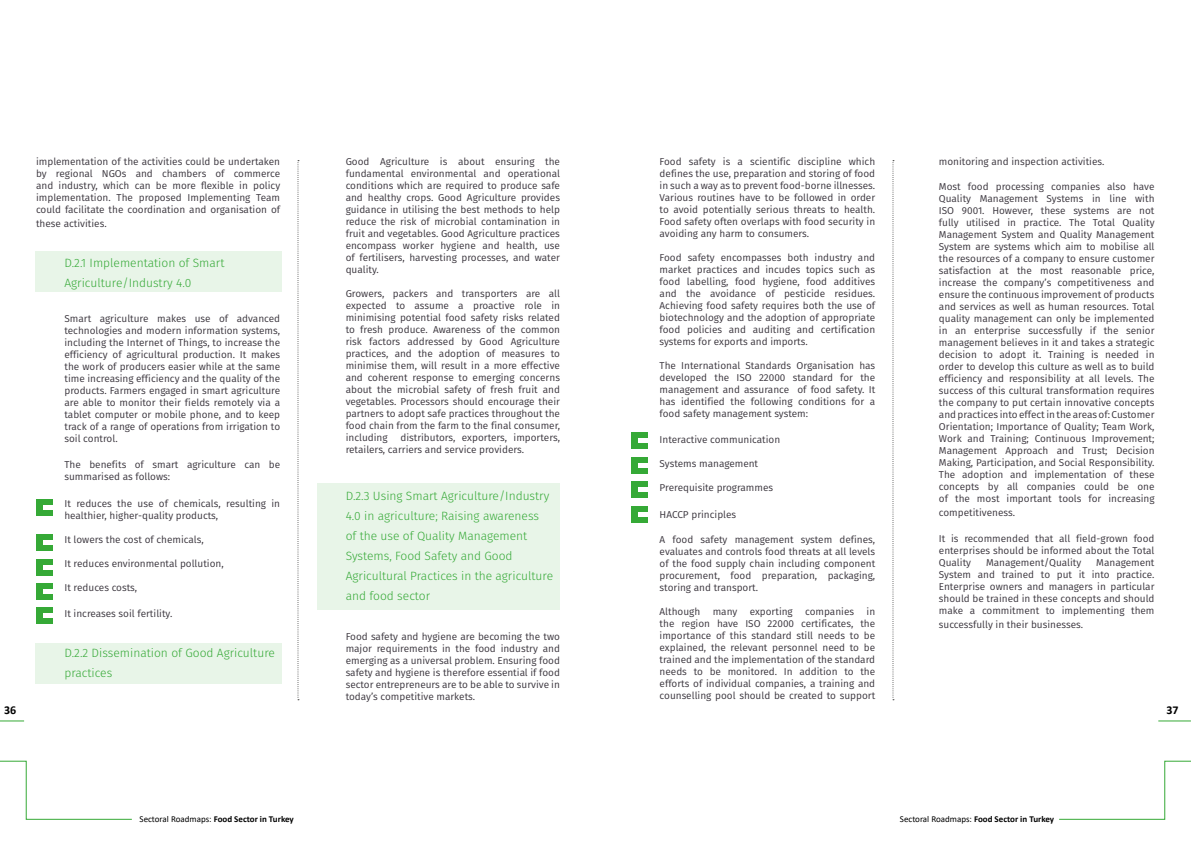
<style>
.page{position:relative;width:1191px;height:842px;background:#fff}
.page>*{position:absolute;margin:0;border:0;box-sizing:border-box;transform-origin:0 0}
.t1{font:300 12px/20px "Fira Sans";color:#35a936}
.t2{font:700 12px "Calibri";color:#000}
.t3{font:10px/12px "Fira Sans";color:#3a353d;text-align:justify}
.t4{font:700 9px "Calibri";color:#000}
.s1{font-weight:400}
</style>
<div class="page">
<svg style="left:0;top:720px;width:24px;height:1px"></svg>
<hr style="left:1158px;top:720px;width:32px;height:1px;background:#35a936">
<svg style="left:0;top:760px;width:132px;height:60px"></svg>
<svg style="left:1059px;top:760px;width:132px;height:60px"></svg>
<div style="left:35px;top:252px;width:246px;height:40px;background:#e8f5e8"></div>
<div style="left:35px;top:643px;width:246px;height:41px;background:#e8f5e8"></div>
<div style="left:317px;top:483px;width:243px;height:126px;background:#e8f5e8"></div>
<svg style="left:297px;top:160px;width:2px;height:540px"></svg>
<svg style="left:892px;top:160px;width:2px;height:540px"></svg>
<div style="left:36px;top:499px;width:16px;height:16px;background:#35a936"></div>
<hr style="left:43px;top:505px;width:10px;height:4px;background:#fff">
<div style="left:36px;top:535px;width:16px;height:16px;background:#35a936"></div>
<hr style="left:43px;top:541px;width:10px;height:4px;background:#fff">
<div style="left:36px;top:559px;width:16px;height:16px;background:#35a936"></div>
<hr style="left:43px;top:565px;width:10px;height:4px;background:#fff">
<div style="left:36px;top:583px;width:16px;height:16px;background:#35a936"></div>
<hr style="left:43px;top:589px;width:10px;height:4px;background:#fff">
<div style="left:36px;top:607px;width:16px;height:16px;background:#35a936"></div>
<hr style="left:43px;top:613px;width:10px;height:4px;background:#fff">
<div style="left:631px;top:433px;width:16px;height:16px;background:#35a936"></div>
<hr style="left:638px;top:439px;width:11px;height:4px;background:#fff">
<div style="left:631px;top:457px;width:16px;height:16px;background:#35a936"></div>
<hr style="left:638px;top:463px;width:11px;height:4px;background:#fff">
<div style="left:631px;top:482px;width:16px;height:16px;background:#35a936"></div>
<hr style="left:638px;top:488px;width:11px;height:4px;background:#fff">
<div style="left:631px;top:506px;width:16px;height:16px;background:#35a936"></div>
<hr style="left:638px;top:512px;width:11px;height:4px;background:#fff">
<p class="t3" style="left:36px;top:155px;width:246px">implementation of the activities could be undertaken by regional NGOs and chambers of commerce and industry, which can be more flexible in policy implementation. The proposed Implementing Team could facilitate the coordination and organisation of</p>
<p class="t3" style="left:36px;top:217px;width:72px">these activities.</p>
<p class="t1" style="left:64px;top:253px;width:161px">D.2.1 Implementation of Smart<br>Agriculture/Industry 4.0</p>
<p class="t3" style="left:64px;top:312px;width:217px">Smart agriculture makes use of advanced technologies and modern information systems, including the Internet of Things, to increase the efficiency of agricultural production. It makes the work of producers easier while at the same time increasing efficiency and the quality of the products. Farmers engaged in smart agriculture are able to monitor their fields remotely via a tablet computer or mobile phone, and to keep track of a range of operations from irrigation to soil control.</p>
<p class="t3" style="left:64px;top:458px;width:217px">The benefits of smart agriculture can be summarised as follows:</p>
<p class="t3" style="left:64px;top:497px;width:217px">It reduces the use of chemicals, resulting in healthier, higher-quality products,</p>
<p class="t3" style="left:64px;top:533px;width:141px">It lowers the cost of chemicals,</p>
<p class="t3" style="left:64px;top:557px;width:161px">It reduces environmental pollution,</p>
<p class="t3" style="left:64px;top:581px;width:74px">It reduces costs,</p>
<p class="t3" style="left:64px;top:607px;width:109px">It increases soil fertility.</p>
<p class="t1" style="left:64px;top:643px;width:212px">D.2.2 Dissemination of Good Agriculture practices</p>
<p class="t3" style="left:346px;top:155px;width:216px">Good Agriculture is about ensuring the fundamental environmental and operational conditions which are required to produce safe and healthy crops. Good Agriculture provides guidance in utilising the best methods to help reduce the risk of microbial contamination in fruit and vegetables. Good Agriculture practices encompass worker hygiene and health, use of fertilisers, harvesting processes, and water quality.</p>
<p class="t3" style="left:346px;top:287px;width:216px">Growers, packers and transporters are all expected to assume a proactive role in minimising potential food safety risks related to fresh produce. Awareness of the common risk factors addressed by Good Agriculture practices, and the adoption of measures to minimise them, will result in a more effective and coherent response to emerging concerns about the microbial safety of fresh fruit and vegetables. Processors should encourage their partners to adopt safe practices throughout the food chain from the farm to the final consumer, including</p>
<p class="t3" style="left:346px;top:431px;width:216px;text-indent:55px">distributors, exporters, importers, retailers, carriers and service providers.</p>
<p class="t1" style="left:346px;top:486px;width:209px">D.2.3 Using Smart Agriculture/Industry 4.0 in agriculture; Raising awareness<br>of the use of Quality Management Systems, Food Safety and Good Agricultural Practices in the agriculture and food sector</p>
<p class="t3" style="left:346px;top:630px;width:216px">Food safety and hygiene are becoming the two major requirements in the food industry and emerging as a universal problem. Ensuring food safety and hygiene is therefore essential if food sector entrepreneurs are to be able to survive in today’s competitive markets.</p>
<p class="t3" style="left:659px;top:155px;width:217px">Food safety is a scientific discipline which defines the use, preparation and storing of food in such a way as to prevent food-borne illnesses.<br>Various routines have to be followed in order to avoid potentially serious threats to health.<br>Food safety often overlaps with food security in avoiding any harm to consumers.</p>
<p class="t3" style="left:659px;top:251px;width:217px">Food safety encompasses both industry and market practices and incudes topics such as food labelling, food hygiene, food additives and the avoidance of pesticide residues.<br>Achieving food safety requires both the use of biotechnology and the adoption of appropriate food policies and auditing and certification systems for exports and imports.</p>
<p class="t3" style="left:659px;top:359px;width:217px">The International Standards Organisation has developed the ISO 22000 standard for the management and assurance of food safety. It has identified the following conditions for a food safety management system:</p>
<p class="t3" style="left:659px;top:433px;width:122px">Interactive communication</p>
<p class="t3" style="left:659px;top:457px;width:100px">Systems management</p>
<p class="t3" style="left:659px;top:481px;width:115px">Prerequisite programmes</p>
<p class="t3" style="left:659px;top:508px;width:78px">HACCP principles</p>
<p class="t3" style="left:659px;top:533px;width:217px">A food safety management system defines, evaluates and controls food threats at all levels of the food supply chain including component procurement, food preparation, packaging, storing and transport.</p>
<p class="t3" style="left:659px;top:605px;width:217px">Although many exporting companies in the region have ISO 22000 certificates, the importance of this standard still needs to be explained, the relevant personnel need to be trained and the implementation of the standard needs to be monitored. In addition to the efforts of individual companies, a training and counselling pool should be created to support</p>
<p class="t3" style="left:939px;top:155px;width:167px">monitoring and inspection activities.</p>
<p class="t3" style="left:939px;top:180px;width:217px">Most food processing companies also have Quality Management Systems in line with ISO 9001. However, these systems are not fully utilised in practice. The Total Quality Management System and Quality Management System are systems which aim to mobilise all the resources of a company to ensure customer satisfaction at the most reasonable price, increase the company’s competitiveness and ensure the continuous improvement of products and services as well as human resources. Total quality management can only be implemented in an enterprise successfully if the senior management believes in it and takes a strategic decision to adopt it. Training is needed in order to develop this culture as well as to build efficiency and responsibility at all levels. The success of this cultural transformation requires the company to put certain innovative concepts and practices into effect in the areas of: Customer Orientation; Importance of Quality; Team Work, Work and Training; Continuous Improvement; Management Approach and Trust; Decision Making, Participation, and Social Responsibility.<br>The adoption and implementation of these concepts by all companies could be one of the most important tools for increasing</p>
<p class="t3" style="left:939px;top:507px;width:78px">competitiveness.</p>
<p class="t3" style="left:939px;top:532px;width:217px">It is recommended that all field-grown food enterprises should be informed about the Total Quality</p>
<p class="t3" style="left:986px;top:556px;width:97px">Management/Quality</p>
<p class="t3" style="left:939px;top:556px;width:217px;text-indent:157px">Management System and trained to put it into practice.<br>Enterprise owners and managers in particular should be trained in these concepts and should make a commitment to implementing them</p>
<p class="t3" style="left:939px;top:618px;width:146px">successfully in their businesses.</p>
<p class="t2" style="left:4px;top:701px;width:14px">36</p>
<p class="t2" style="left:1166px;top:701px;width:14px">37</p>
<p class="t4" style="left:139px;top:813px;width:156px"><span class="s1">Sectoral Roadmaps:</span> Food Sector in Turkey</p>
<p class="t4" style="left:900px;top:813px;width:156px"><span class="s1">Sectoral Roadmaps:</span> Food Sector in Turkey</p>
</div>
